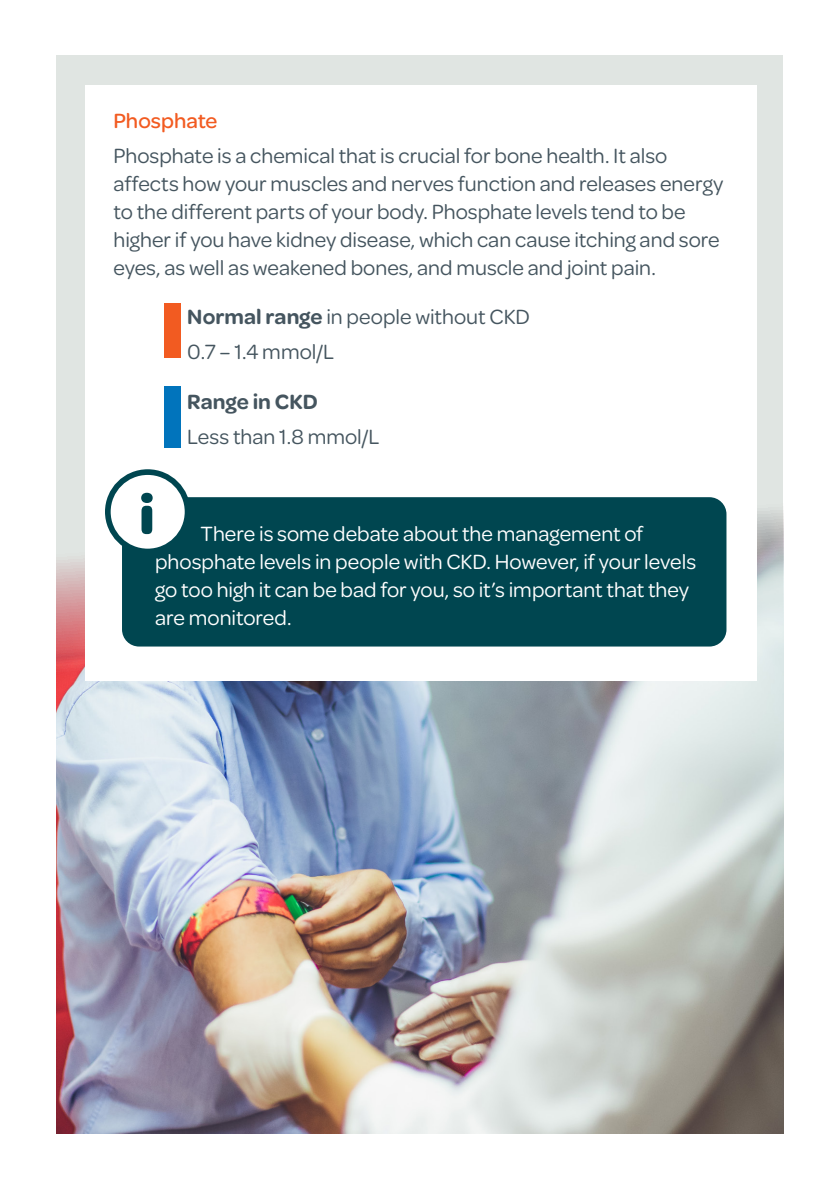
<style>
.page{position:relative;width:840px;height:1191px;background:#fff}
.page>*{position:absolute;margin:0;border:0;box-sizing:border-box;transform-origin:0 0}
.t1{font:700 56px "Omnes";color:#004650}
.t2{font:22px/28px "Omnes";color:#45555f}
.t3{font:22px/28px "Omnes";color:#fff}
.t4{font:600 22px "Omnes";color:#45555f}
.t5{font:500 22px "Omnes";color:#f25b21}
.s1{font-weight:600}
</style>
<div class="page">
<div style="left:57px;top:55px;width:725px;height:1078px;background:#e0e5e2"></div>
<img style="left:57px;top:484px;width:725px;height:649px">
<div style="left:85px;top:85px;width:671px;height:595px;background:#fff"></div>
<div style="left:164px;top:303px;width:16px;height:55px;background:#f25b21"></div>
<div style="left:164px;top:386px;width:16px;height:62px;background:#0174bc"></div>
<div style="left:122px;top:497px;width:604px;height:149px;background:#004650;border-radius:17px"></div>
<div style="left:108px;top:472px;width:79px;height:79px;background:#fff;border-radius:50%"></div>
<div style="left:105px;top:469px;width:85px;height:85px;border:6px solid #004650;border-radius:50%"></div>
<p class="t5" style="left:113px;top:105px;width:105px">Phosphate</p>
<p class="t2" style="left:113px;top:140px;width:611px">Phosphate is a chemical that is crucial for bone health. It also affects how your muscles and nerves function and releases energy to the different parts of your body. Phosphate levels tend to be higher if you have kidney disease, which can cause itching and sore eyes, as well as weakened bones, and muscle and joint pain.</p>
<p class="t2" style="left:187px;top:302px;width:344px"><span class="s1">Normal range</span> in people without CKD</p>
<p class="t2" style="left:187px;top:336px;width:148px">0.7 – 1.4 mmol/L</p>
<p class="t4" style="left:187px;top:386px;width:132px">Range in CKD</p>
<p class="t2" style="left:187px;top:421px;width:194px">Less than 1.8 mmol/L</p>
<p class="t1" style="left:139px;top:475px;width:17px">i</p>
<p class="t3" style="left:155px;top:519px;width:542px;text-indent:45px">There is some debate about the management of phosphate levels in people with CKD. However, if your levels go too high it can be bad for you, so it’s important that they are monitored.</p>
</div>
